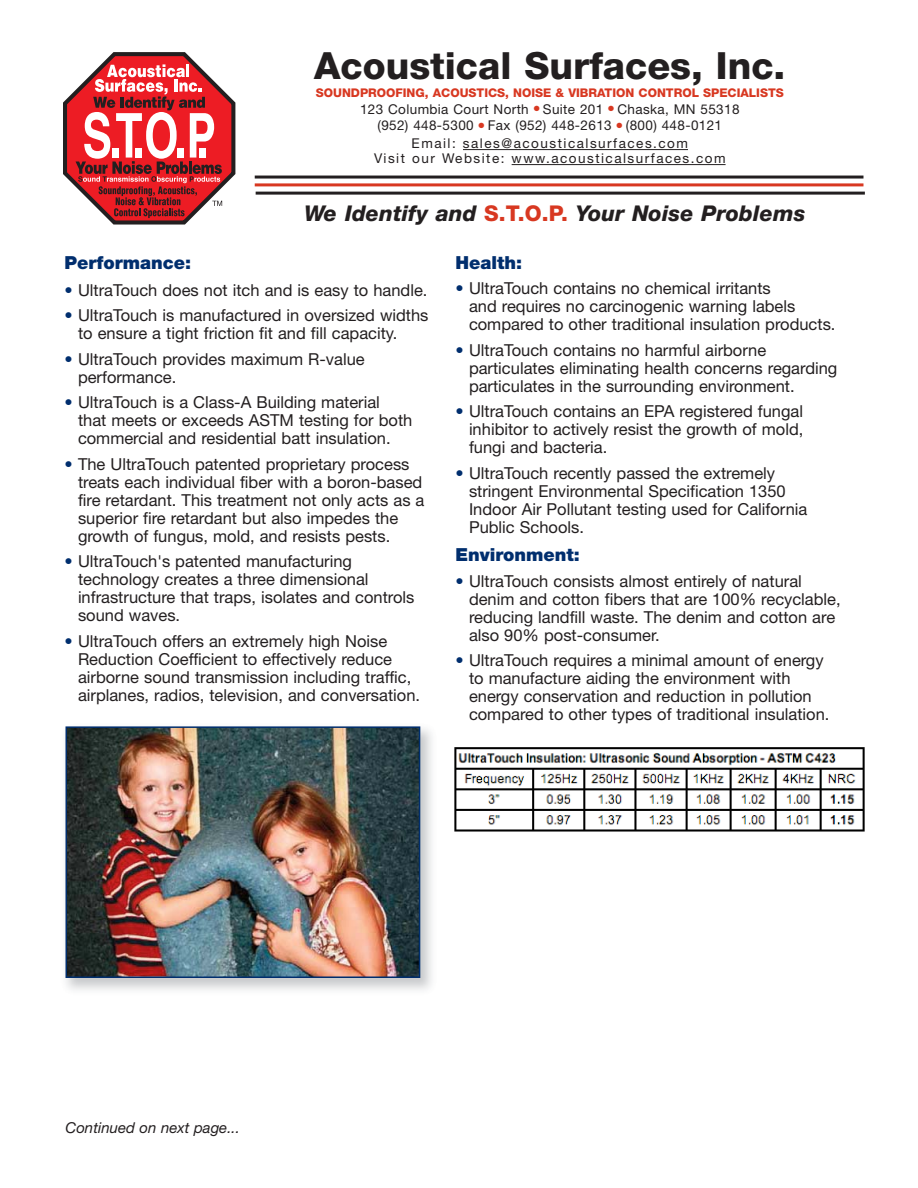
<style>
.page{position:relative;width:918px;height:1188px;background:#fff}
.page>*{position:absolute;margin:0;border:0;box-sizing:border-box;transform-origin:0 0}
.t1{font:800 37.5px "Helvetica Neue";color:#231f20}
.t2{font:italic 800 21.75px "Helvetica Neue";letter-spacing:.005em;color:#231f20}
.t3{font:900 18px "Helvetica Neue";color:#002e6e}
.t4{font:16.5px/18px "Helvetica Neue";color:#231f20}
.t5{font:italic 15px "Helvetica Neue";color:#231f20}
.t6{font:13.5px/16.5px "Helvetica Neue";letter-spacing:.03em;color:#231f20;text-align:center}
.t7{font:13.5px/15px "Helvetica Neue";letter-spacing:.1em;color:#231f20;text-align:center}
.t8{font:800 12px "Helvetica Neue";color:#d83821}
.s1{font-style:normal;color:#d83821}
.s2{color:#002e6e}
</style>
<div class="page">
<hr style="left:255px;top:183px;width:608px;height:3px;background:#d83821">
<hr style="left:255px;top:176px;width:608px;height:3px;background:#231f20">
<hr style="left:256px;top:192px;width:609px;height:3px;background:#231f20">
<hr style="left:463px;top:149px;width:225px;height:1px;background:#231f20">
<hr style="left:512px;top:164px;width:214px;height:1px;background:#231f20">
<svg style="left:63px;top:52px;width:172px;height:173px"></svg>
<img style="left:65px;top:726px;width:367px;height:264px">
<img style="left:69px;top:729px;width:348px;height:246px">
<div style="left:66px;top:726px;width:354px;height:252px;border:2px solid #002e6e"></div>
<img style="left:454px;top:747px;width:411px;height:85px">
<h1 class="t1" style="left:314px;top:52px;width:473px">Acoustical Surfaces, Inc.</h1>
<p class="t8" style="left:316px;top:89px;width:470px">SOUNDPROOFING, ACOUSTICS, NOISE &amp; VIBRATION CONTROL SPECIALISTS</p>
<p class="t6" style="left:360px;top:102px;width:381px">123 Columbia Court North <sup>●</sup> Suite 201 <sup>●</sup> Chaska, MN 55318 (952) 448-5300 <sup>●</sup> Fax (952) 448-2613 <sup>●</sup> (800) 448-0121</p>
<p class="t7" style="left:374px;top:137px;width:353px">Email: sales@acousticalsurfaces.com<br>Visit our Website: www.acousticalsurfaces.com</p>
<h2 class="t2" style="left:304px;top:205px;width:503px">We Identify and <span class="s1">S.T.O.P.</span> Your Noise Problems</h2>
<p class="t3" style="left:64px;top:256px;width:128px">Performance:</p>
<p class="t4" style="left:64px;top:283px;width:365px"><span class="s2">•</span> UltraTouch does not itch and is easy to handle.</p>
<p class="t4" style="left:78px;top:308px;width:352px;text-indent:-14px"><span class="s2">•</span> UltraTouch is manufactured in oversized widths to ensure a tight friction fit and fill capacity.</p>
<p class="t4" style="left:78px;top:352px;width:288px;text-indent:-14px"><span class="s2">•</span> UltraTouch provides maximum R-value performance.</p>
<p class="t4" style="left:78px;top:395px;width:336px;text-indent:-14px"><span class="s2">•</span> UltraTouch is a Class-A Building material that meets or exceeds ASTM testing for both commercial and residential batt insulation.</p>
<p class="t4" style="left:78px;top:457px;width:348px;text-indent:-14px"><span class="s2">•</span> The UltraTouch patented proprietary process treats each individual fiber with a boron-based fire retardant. This treatment not only acts as a superior fire retardant but also impedes the growth of fungus, mold, and resists pests.</p>
<p class="t4" style="left:78px;top:554px;width:338px;text-indent:-14px"><span class="s2">•</span> UltraTouch's patented manufacturing technology creates a three dimensional infrastructure that traps, isolates and controls sound waves.</p>
<p class="t4" style="left:78px;top:634px;width:344px;text-indent:-14px"><span class="s2">•</span> UltraTouch offers an extremely high Noise Reduction Coefficient to effectively reduce airborne sound transmission including traffic, airplanes, radios, television, and conversation.</p>
<p class="t3" style="left:456px;top:256px;width:68px">Health:</p>
<p class="t4" style="left:469px;top:281px;width:368px;text-indent:-14px"><span class="s2">•</span> UltraTouch contains no chemical irritants<br>and requires no carcinogenic warning labels compared to other traditional insulation products.</p>
<p class="t4" style="left:469px;top:343px;width:370px;text-indent:-14px"><span class="s2">•</span> UltraTouch contains no harmful airborne particulates eliminating health concerns regarding particulates in the surrounding environment.</p>
<p class="t4" style="left:469px;top:404px;width:336px;text-align:justify;text-indent:-14px"><span class="s2">•</span> UltraTouch contains an EPA registered fungal inhibitor to actively resist the growth of mold, fungi and bacteria.</p>
<p class="t4" style="left:469px;top:466px;width:340px;text-indent:-14px"><span class="s2">•</span> UltraTouch recently passed the extremely stringent Environmental Specification 1350<br>Indoor Air Pollutant testing used for California Public Schools.</p>
<p class="t3" style="left:456px;top:548px;width:126px">Environment:</p>
<p class="t4" style="left:469px;top:573px;width:373px;text-indent:-14px"><span class="s2">•</span> UltraTouch consists almost entirely of natural denim and cotton fibers that are 100% recyclable, reducing landfill waste. The denim and cotton are also 90% post-consumer.</p>
<p class="t4" style="left:469px;top:653px;width:362px;text-indent:-14px"><span class="s2">•</span> UltraTouch requires a minimal amount of energy to manufacture aiding the environment with energy conservation and reduction in pollution compared to other types of traditional insulation.</p>
<p class="t5" style="left:66px;top:1123px;width:176px">Continued on next page...</p>
</div>
